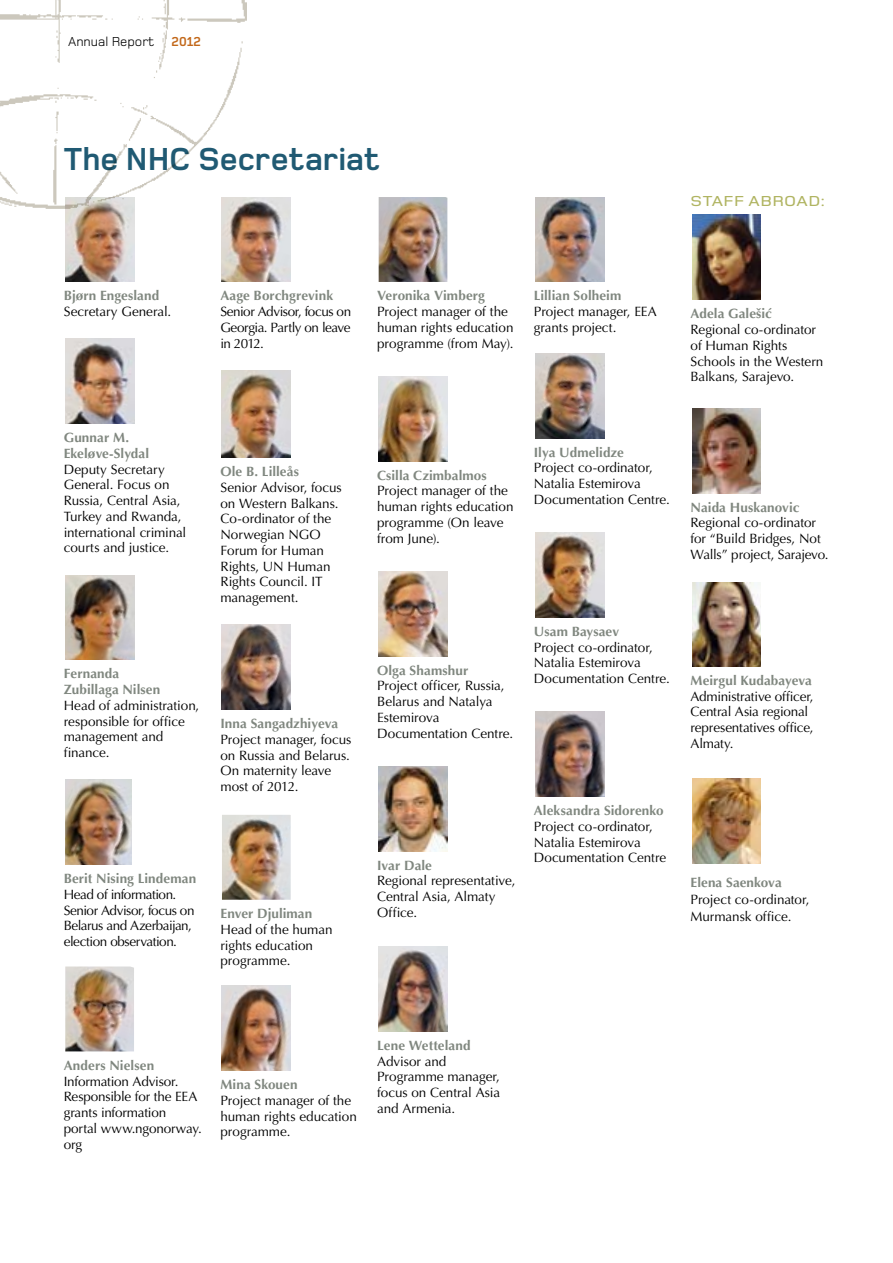
<style>
.page{position:relative;width:893px;height:1263px;background:#fff}
.page>*{position:absolute;margin:0;border:0;box-sizing:border-box;transform-origin:0 0}
.t1{font:700 33px "Foundry Monoline";color:#205a73}
.t2{font:500 15px "Foundry Monoline";color:#b0b461;scale:1.2 1}
.t3{font:13.5px/15.8px "Optima LT Std";letter-spacing:-.01em;color:#000}
.t4{font:700 13.5px/15.8px "Optima LT Std";letter-spacing:.005em;color:#80877f}
.t5{font:13.5px/15.8px "Optima LT Std";letter-spacing:-.03em;color:#000}
.t6{font:13.5px "Foundry Monoline";color:#000}
.t7{font:700 13.5px "Foundry Monoline";color:#c2681a}
</style>
<div class="page">
<img style="left:65px;top:210px;width:69px;height:72px">
<img style="left:65px;top:339px;width:69px;height:85px">
<img style="left:65px;top:575px;width:69px;height:85px">
<img style="left:65px;top:780px;width:67px;height:85px">
<img style="left:65px;top:966px;width:69px;height:85px">
<img style="left:222px;top:197px;width:69px;height:85px">
<img style="left:222px;top:370px;width:69px;height:88px">
<img style="left:222px;top:625px;width:69px;height:85px">
<img style="left:222px;top:815px;width:69px;height:85px">
<img style="left:222px;top:986px;width:69px;height:85px">
<img style="left:379px;top:197px;width:68px;height:85px">
<img style="left:379px;top:376px;width:68px;height:85px">
<img style="left:379px;top:571px;width:68px;height:85px">
<img style="left:379px;top:766px;width:68px;height:85px">
<img style="left:379px;top:946px;width:68px;height:85px">
<img style="left:535px;top:197px;width:69px;height:85px">
<img style="left:535px;top:353px;width:69px;height:85px">
<img style="left:535px;top:533px;width:69px;height:84px">
<img style="left:535px;top:712px;width:69px;height:85px">
<img style="left:692px;top:215px;width:69px;height:85px">
<img style="left:692px;top:408px;width:69px;height:85px">
<img style="left:692px;top:582px;width:69px;height:84px">
<img style="left:692px;top:779px;width:69px;height:85px">
<img style="left:0;top:0;width:247px;height:210px">
<p class="t6" style="left:68px;top:34px;width:88px">Annual Report</p>
<p class="t7" style="left:172px;top:34px;width:31px">2012</p>
<h1 class="t1" style="left:64px;top:142px;width:84px">The nhc</h1>
<h1 class="t1" style="left:198px;top:142px;width:183px">Secretariat</h1>
<p class="t2" style="left:690px;top:193px;width:113px">STAFF ABROAD:</p>
<p class="t4" style="left:64px;top:288px;width:97px">Bjørn Engesland</p>
<p class="t3" style="left:64px;top:304px;width:109px">Secretary General.</p>
<p class="t4" style="left:220px;top:288px;width:114px">Aage Borchgrevink</p>
<p class="t3" style="left:220px;top:304px;width:132px;text-align:justify">Senior Advisor, focus on Georgia. Partly on leave in 2012.</p>
<p class="t4" style="left:64px;top:430px;width:87px">Gunnar M.<br>Ekeløve-Slydal</p>
<p class="t3" style="left:64px;top:461px;width:124px">Deputy Secretary<br>General. Focus on<br>Russia, Central Asia,<br>Turkey and Rwanda, international criminal courts and justice.</p>
<p class="t4" style="left:220px;top:464px;width:80px">Ole B. Lilleås</p>
<p class="t3" style="left:220px;top:480px;width:123px">Senior Advisor, focus on Western Balkans.<br>Co-ordinator of the<br>Norwegian NGO<br>Forum for Human<br>Rights, UN Human<br>Rights Council. IT management.</p>
<p class="t4" style="left:64px;top:666px;width:98px">Fernanda<br>Zubillaga Nilsen</p>
<p class="t3" style="left:64px;top:698px;width:137px">Head of administration, responsible for office management and finance.</p>
<p class="t4" style="left:220px;top:716px;width:119px">Inna Sangadzhiyeva</p>
<p class="t3" style="left:220px;top:732px;width:133px">Project manager, focus on Russia and Belarus.<br>On maternity leave most of 2012.</p>
<p class="t4" style="left:64px;top:871px;width:134px">Berit Nising Lindeman</p>
<p class="t5" style="left:64px;top:886px;width:132px">Head of information.<br>Senior Advisor, focus on<br>Belarus and Azerbaijan, election observation.</p>
<p class="t4" style="left:220px;top:906px;width:93px">Enver Djuliman</p>
<p class="t3" style="left:220px;top:922px;width:114px">Head of the human rights education programme.</p>
<p class="t4" style="left:377px;top:288px;width:109px">Veronika Vimberg</p>
<p class="t3" style="left:377px;top:304px;width:138px">Project manager of the human rights education programme (from May).</p>
<p class="t4" style="left:534px;top:288px;width:89px">Lillian Solheim</p>
<p class="t3" style="left:534px;top:304px;width:125px">Project manager, EEA grants project.</p>
<p class="t4" style="left:690px;top:306px;width:83px">Adela Galešic´</p>
<p class="t3" style="left:690px;top:322px;width:134px">Regional co-ordinator of Human Rights<br>Schools in the Western<br>Balkans, Sarajevo.</p>
<p class="t4" style="left:377px;top:467px;width:111px">Csilla Czimbalmos</p>
<p class="t3" style="left:377px;top:483px;width:138px">Project manager of the human rights education programme (On leave from June).</p>
<p class="t4" style="left:534px;top:444px;width:92px">Ilya Udmelidze</p>
<p class="t3" style="left:534px;top:460px;width:138px">Project co-ordinator,<br>Natalia Estemirova<br>Documentation Centre.</p>
<p class="t4" style="left:690px;top:499px;width:111px">Naida Huskanovic</p>
<p class="t3" style="left:690px;top:515px;width:139px">Regional co-ordinator for “Build Bridges, Not<br>Walls” project, Sarajevo.</p>
<p class="t4" style="left:377px;top:662px;width:93px">Olga Shamshur</p>
<p class="t3" style="left:377px;top:678px;width:138px">Project officer, Russia,<br>Belarus and Natalya<br>Estemirova<br>Documentation Centre.</p>
<p class="t4" style="left:534px;top:624px;width:87px">Usam Baysaev</p>
<p class="t3" style="left:534px;top:639px;width:138px">Project co-ordinator,<br>Natalia Estemirova<br>Documentation Centre.</p>
<p class="t4" style="left:377px;top:857px;width:56px">Ivar Dale</p>
<p class="t3" style="left:377px;top:873px;width:140px">Regional representative,<br>Central Asia, Almaty<br>Office.</p>
<p class="t4" style="left:534px;top:803px;width:131px">Aleksandra Sidorenko</p>
<p class="t3" style="left:534px;top:819px;width:134px">Project co-ordinator,<br>Natalia Estemirova<br>Documentation Centre</p>
<p class="t4" style="left:690px;top:672px;width:123px">Meirgul Kudabayeva</p>
<p class="t3" style="left:690px;top:688px;width:125px">Administrative officer,<br>Central Asia regional representatives office,<br>Almaty.</p>
<p class="t4" style="left:690px;top:874px;width:93px">Elena Saenkova</p>
<p class="t3" style="left:690px;top:891px;width:120px;line-height:17.2px">Project co-ordinator,<br>Murmansk office.</p>
<p class="t4" style="left:64px;top:1057px;width:92px">Anders Nielsen</p>
<p class="t3" style="left:64px;top:1073px;width:139px">Information Advisor.<br>Responsible for the EEA grants information portal www.ngonorway. org</p>
<p class="t4" style="left:220px;top:1077px;width:79px">Mina Skouen</p>
<p class="t3" style="left:220px;top:1093px;width:138px">Project manager of the human rights education programme.</p>
<p class="t4" style="left:377px;top:1037px;width:95px">Lene Wetteland</p>
<p class="t3" style="left:377px;top:1053px;width:125px">Advisor and<br>Programme manager, focus on Central Asia and Armenia.</p>
</div>
